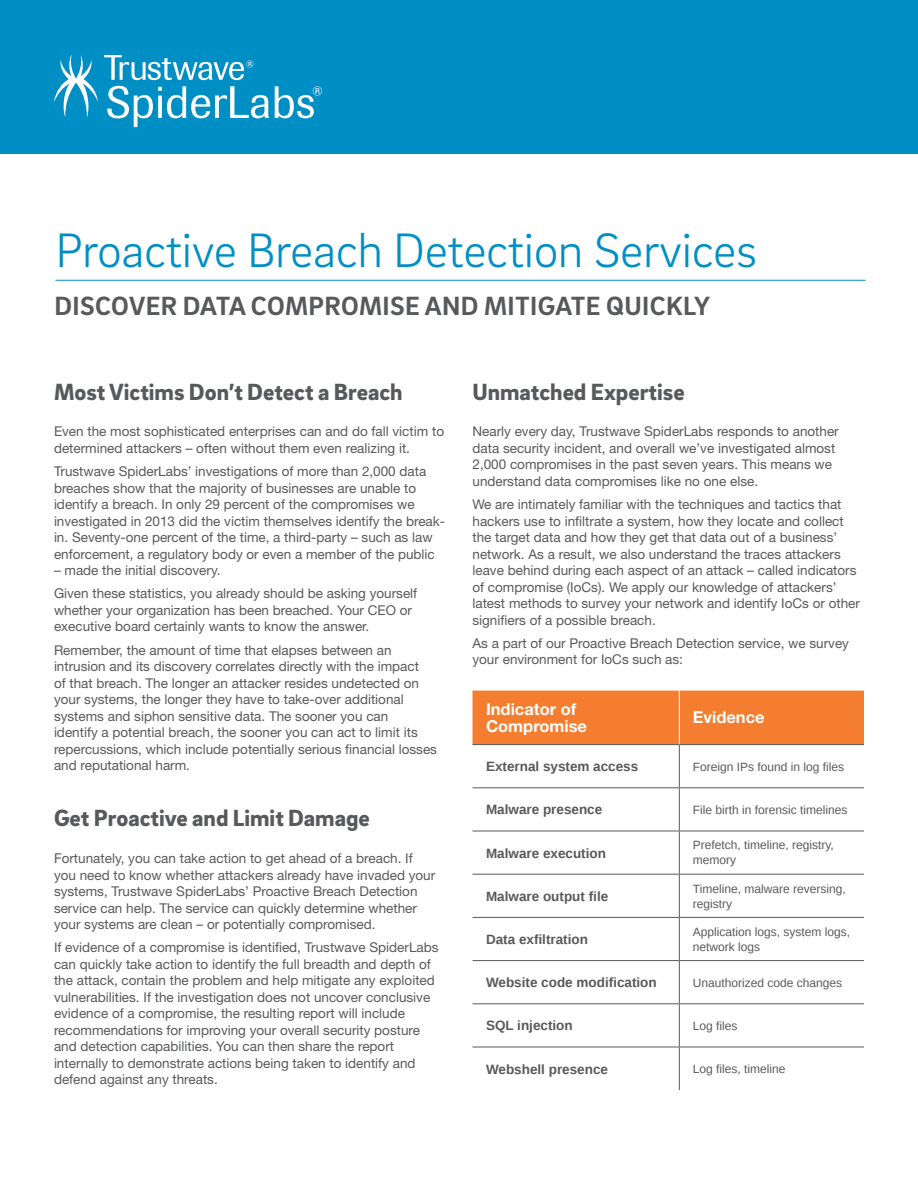
<style>
.page{position:relative;width:918px;height:1188px;background:#fff}
.page>*{position:absolute;margin:0;border:0;box-sizing:border-box;transform-origin:0 0}
.Product_Name{font:300 49.5px "Brix Sans";letter-spacing:-.01em;color:#008fc5}
.Prodcut_Description{font:700 27px "Brix Sans";letter-spacing:.015em;color:#58595b}
.Level_1_Heading_2_co{font:900 24px "Brix Sans";color:#58595b}
.Level_2_White_Headin{font:700 16.5px/16.5px "Helvetica Neue LT Std";color:#fff}
.Body_Text_2_Column{font:13.5px/16.5px "Helvetica Neue LT Std";color:#58595b}
.Body_copy{font:700 13.5px "Liberation Sans";color:#58595b}
.Body_copy-2{font:12px/15px "Liberation Sans";color:#58595b}
</style>
<div class="page">
<div style="left:0;top:0;width:918px;height:153px;background:#008fc5"></div>
<div style="left:472px;top:691px;width:392px;height:53px;background:#f47d30"></div>
<hr style="left:472px;top:744px;width:207px;height:1px;background:#58595b">
<hr style="left:679px;top:745px;width:1px;height:42px;background:#58595b">
<hr style="left:679px;top:744px;width:185px;height:1px;background:#58595b">
<hr style="left:472px;top:787px;width:207px;height:1px;background:#58595b">
<hr style="left:472px;top:831px;width:207px;height:1px;background:#58595b">
<hr style="left:472px;top:874px;width:207px;height:1px;background:#58595b">
<hr style="left:472px;top:917px;width:207px;height:1px;background:#58595b">
<hr style="left:472px;top:960px;width:207px;height:1px;background:#58595b">
<hr style="left:472px;top:1003px;width:207px;height:1px;background:#58595b">
<hr style="left:472px;top:1047px;width:207px;height:1px;background:#58595b">
<hr style="left:679px;top:788px;width:1px;height:43px;background:#58595b">
<hr style="left:679px;top:831px;width:1px;height:43px;background:#58595b">
<hr style="left:679px;top:875px;width:1px;height:42px;background:#58595b">
<hr style="left:679px;top:918px;width:1px;height:42px;background:#58595b">
<hr style="left:679px;top:961px;width:1px;height:42px;background:#58595b">
<hr style="left:679px;top:1004px;width:1px;height:43px;background:#58595b">
<hr style="left:679px;top:1047px;width:1px;height:43px;background:#58595b">
<hr style="left:679px;top:787px;width:185px;height:1px;background:#58595b">
<hr style="left:679px;top:831px;width:185px;height:1px;background:#58595b">
<hr style="left:679px;top:874px;width:185px;height:1px;background:#58595b">
<hr style="left:679px;top:917px;width:185px;height:1px;background:#58595b">
<hr style="left:679px;top:960px;width:185px;height:1px;background:#58595b">
<hr style="left:679px;top:1003px;width:185px;height:1px;background:#58595b">
<hr style="left:679px;top:1047px;width:185px;height:1px;background:#58595b">
<hr style="left:679px;top:691px;width:1px;height:53px;background:#fff">
<hr style="left:56px;top:280px;width:810px;height:1px;background:#008fc5">
<svg style="left:107px;top:86px;width:162px;height:41px"></svg>
<svg style="left:275px;top:86px;width:47px;height:32px"></svg>
<svg style="left:54px;top:55px;width:44px;height:62px"></svg>
<svg style="left:104px;top:55px;width:149px;height:25px"></svg>
<p class="Product_Name" style="left:56px;top:218px;width:703px">Proactive Breach Detection Services</p>
<p class="Prodcut_Description" style="left:54px;top:288px;width:657px">DISCOVER DATA COMPROMISE AND MITIGATE QUICKLY</p>
<p class="Level_1_Heading_2_co" style="left:54px;top:376px;width:350px">Most Victims Don’t Detect a Breach</p>
<p class="Body_Text_2_Column" style="left:54px;top:423px;width:392px">Even the most sophisticated enterprises can and do fall victim to determined attackers – often without them even realizing it.</p>
<p class="Body_Text_2_Column" style="left:54px;top:463px;width:393px">Trustwave SpiderLabs’ investigations of more than 2,000 data breaches show that the majority of businesses are unable to identify a breach. In only 29 percent of the compromises we investigated in 2013 did the victim themselves identify the break&shy;in. Seventy-one percent of the time, a third-party – such as law enforcement, a regulatory body or even a member of the public</p>
<p class="Body_Text_2_Column" style="left:54px;top:562px;width:168px">– made the initial discovery.</p>
<p class="Body_Text_2_Column" style="left:54px;top:585px;width:365px">Given these statistics, you already should be asking yourself whether your organization has been breached. Your CEO or executive board certainly wants to know the answer.</p>
<p class="Body_Text_2_Column" style="left:54px;top:641px;width:385px">Remember, the amount of time that elapses between an intrusion and its discovery correlates directly with the impact<br>of that breach. The longer an attacker resides undetected on your systems, the longer they have to take-over additional systems and siphon sensitive data. The sooner you can<br>identify a potential breach, the sooner you can act to limit its repercussions, which include potentially serious financial losses and reputational harm.</p>
<p class="Level_1_Heading_2_co" style="left:54px;top:802px;width:317px">Get Proactive and Limit Damage</p>
<p class="Body_Text_2_Column" style="left:54px;top:850px;width:383px">Fortunately, you can take action to get ahead of a breach. If you need to know whether attackers already have invaded your systems, Trustwave SpiderLabs’ Proactive Breach Detection service can help. The service can quickly determine whether your systems are clean – or potentially compromised.</p>
<p class="Body_Text_2_Column" style="left:54px;top:939px;width:386px">If evidence of a compromise is identified, Trustwave SpiderLabs can quickly take action to identify the full breadth and depth of the attack, contain the problem and help mitigate any exploited vulnerabilities. If the investigation does not uncover conclusive evidence of a compromise, the resulting report will include recommendations for improving your overall security posture and detection capabilities. You can then share the report internally to demonstrate actions being taken to identify and defend against any threats.</p>
<p class="Level_1_Heading_2_co" style="left:472px;top:376px;width:214px">Unmatched Expertise</p>
<p class="Body_Text_2_Column" style="left:472px;top:423px;width:368px">Nearly every day, Trustwave SpiderLabs responds to another data security incident, and overall we’ve investigated almost 2,000 compromises in the past seven years. This means we understand data compromises like no one else.</p>
<p class="Body_Text_2_Column" style="left:472px;top:496px;width:389px">We are intimately familiar with the techniques and tactics that hackers use to infiltrate a system, how they locate and collect the target data and how they get that data out of a business’ network. As a result, we also understand the traces attackers leave behind during each aspect of an attack – called indicators of compromise (IoCs). We apply our knowledge of attackers’ latest methods to survey your network and identify IoCs or other signifiers of a possible breach.</p>
<p class="Body_Text_2_Column" style="left:472px;top:635px;width:378px">As a part of our Proactive Breach Detection service, we survey your environment for IoCs such as:</p>
<p class="Level_2_White_Headin" style="left:486px;top:701px;width:103px">Indicator of<br>Compromise</p>
<p class="Level_2_White_Headin" style="left:693px;top:709px;width:73px">Evidence</p>
<p class="Body_copy" style="left:486px;top:757px;width:154px">External system access</p>
<p class="Body_copy-2" style="left:693px;top:759px;width:153px">Foreign IPs found in log files</p>
<p class="Body_copy" style="left:486px;top:800px;width:118px">Malware presence</p>
<p class="Body_copy-2" style="left:693px;top:803px;width:156px">File birth in forensic timelines</p>
<p class="Body_copy" style="left:486px;top:844px;width:122px">Malware execution</p>
<p class="Body_copy-2" style="left:693px;top:838px;width:143px">Prefetch, timeline, registry, memory</p>
<p class="Body_copy" style="left:486px;top:887px;width:124px">Malware output file</p>
<p class="Body_copy-2" style="left:693px;top:882px;width:154px">Timeline, malware reversing, registry</p>
<p class="Body_copy" style="left:486px;top:930px;width:104px">Data exfiltration</p>
<p class="Body_copy-2" style="left:693px;top:925px;width:159px">Application logs, system logs, network logs</p>
<p class="Body_copy" style="left:486px;top:973px;width:172px">Website code modification</p>
<p class="Body_copy-2" style="left:693px;top:975px;width:151px">Unauthorized code changes</p>
<p class="Body_copy" style="left:486px;top:1016px;width:88px">SQL injection</p>
<p class="Body_copy-2" style="left:693px;top:1019px;width:46px">Log files</p>
<p class="Body_copy" style="left:486px;top:1060px;width:124px">Webshell presence</p>
<p class="Body_copy-2" style="left:693px;top:1062px;width:94px">Log files, timeline</p>
</div>
